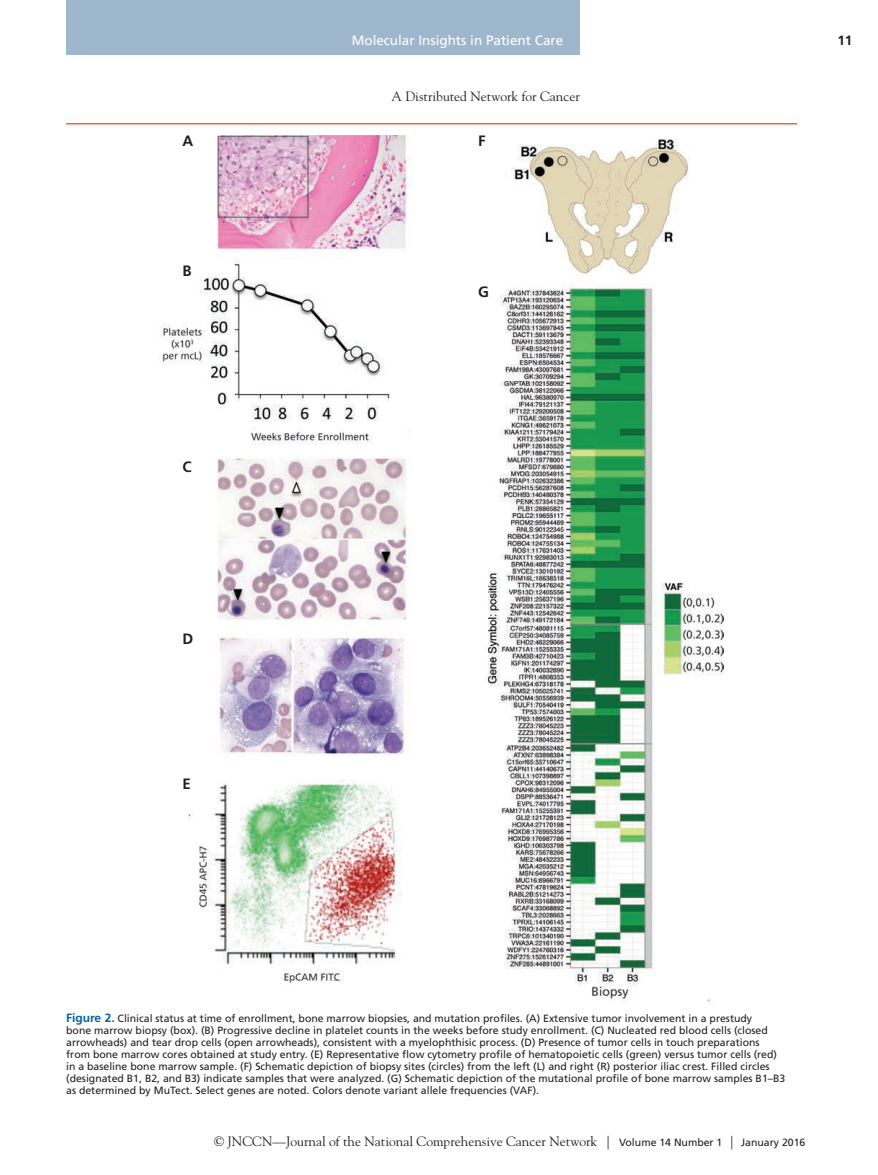
<style>
.page{position:relative;width:878px;height:1175px;background:#fff}
.page>*{position:absolute;margin:0;border:0;box-sizing:border-box;transform-origin:0 0}
.REF__Numbered_List{font:700 15px "Frutiger LT Std";color:#231f20}
.t1{font:13.5px "Goudy Std";color:#231f20}
.t2{font:13.5px "Frutiger LT Std";color:#fff}
.t3{font:700 13.5px "Frutiger LT Std";color:#231f20}
.TFN{font:10.5px/12px "Frutiger LT Std";color:#231f20}
.s1{font-weight:700;font-size:12px;color:#0065a4}
.s2{font-family:"Frutiger LT Std";font-size:10.5px}
</style>
<div class="page">
<div style="left:66px;top:0;width:513px;height:55px;background:#9fb7cc"></div>
<hr style="left:66px;top:123px;width:730px;height:1px;background:#ed633e">
<img style="left:159px;top:135px;width:564px;height:869px">
<p class="REF__Numbered_List" style="left:182px;top:132px;width:12px">A</p>
<p class="REF__Numbered_List" style="left:182px;top:262px;width:11px">B</p>
<p class="REF__Numbered_List" style="left:182px;top:458px;width:11px">C</p>
<p class="REF__Numbered_List" style="left:182px;top:629px;width:12px">D</p>
<p class="REF__Numbered_List" style="left:182px;top:775px;width:10px">E</p>
<p class="t2" style="left:351px;top:32px;width:213px">Molecular Insights in Patient Care</p>
<p class="t1" style="left:391px;top:88px;width:190px">A Distributed Network for Cancer</p>
<p class="REF__Numbered_List" style="left:478px;top:132px;width:9px">F</p>
<p class="REF__Numbered_List" style="left:478px;top:283px;width:12px">G</p>
<p class="t3" style="left:837px;top:32px;width:17px">11</p>
<p class="TFN" style="left:66px;top:1012px;width:720px"><span class="s1">Figure 2.</span> Clinical status at time of enrollment, bone marrow biopsies, and mutation profiles. (A) Extensive tumor involvement in a prestudy<br>bone marrow biopsy (box). (B) Progressive decline in platelet counts in the weeks before study enrollment. (C) Nucleated red blood cells (closed arrowheads) and tear drop cells (open arrowheads), consistent with a myelophthisic process. (D) Presence of tumor cells in touch preparations from bone marrow cores obtained at study entry. (E) Representative flow cytometry profile of hematopoietic cells (green) versus tumor cells (red) in a baseline bone marrow sample. (F) Schematic depiction of biopsy sites (circles) from the left (L) and right (R) posterior iliac crest. Filled circles (designated B1, B2, and B3) indicate samples that were analyzed. (G) Schematic depiction of the mutational profile of bone marrow samples B1–B3 as determined by MuTect. Select genes are noted. Colors denote variant allele frequencies (VAF).</p>
<p class="t1" style="left:214px;top:1132px;width:593px">© JNCCN—Journal of the National Comprehensive Cancer Network | <span class="s2">Volume 14 Number 1</span> | <span class="s2">January 2016</span></p>
</div>
